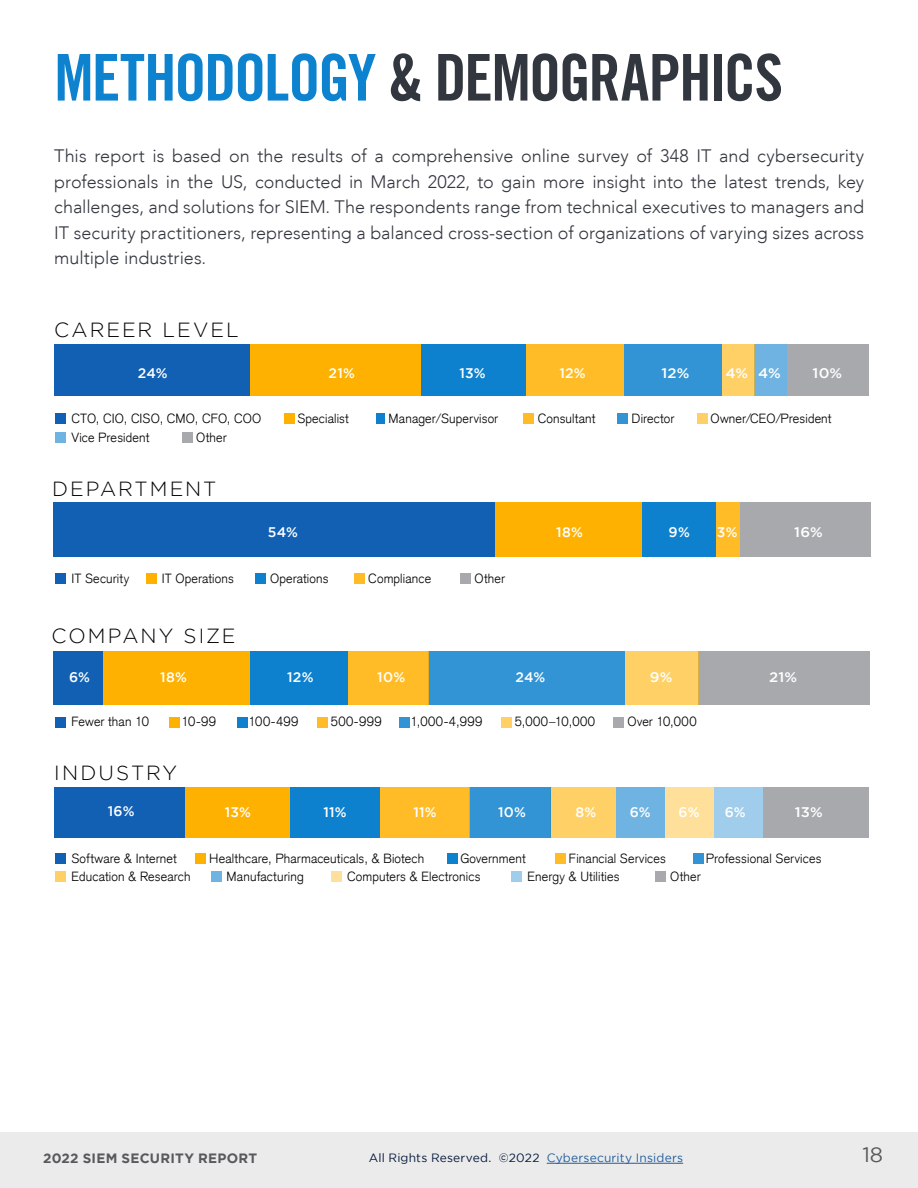
<style>
.page{position:relative;width:918px;height:1188px;background:#fff}
.page>*{position:absolute;margin:0;border:0;box-sizing:border-box;transform-origin:0 0}
.t1{font:64.5px "Trade Gothic LT Std Bd Cn 20";letter-spacing:-.03em;color:#32363e}
.t2{font:21px "Gotham";color:#58595b}
.t3{font:300 20.4px "Gotham";letter-spacing:.095em;color:#000}
.t4{font:300 18px/25.5px "Avenir LT";color:#32363e;text-align:justify}
.t5{font:500 13.95px "Gotham";letter-spacing:.015em;color:#fff}
.t6{font:500 13.95px "Gotham";letter-spacing:.015em;color:#fff;scale:1.07 1}
.t7{font:700 13.5px "Gotham";letter-spacing:.02em;color:#58595b}
.t8{font:300 13.05px "Akzidenz Grotesk CE";letter-spacing:.015em;color:#000}
.t9{font:12px "Gotham";letter-spacing:.015em;color:#071b3d}
.s1{color:#0d82cf}
.s2{color:#215e9e}
</style>
<div class="page">
<div style="left:0;top:1132px;width:918px;height:56px;background:#ebebec"></div>
<hr style="left:547px;top:1163px;width:136px;height:1px;background:#215e9e">
<div style="left:763px;top:788px;width:105px;height:50px;background:#a7a9ac"></div>
<div style="left:714px;top:788px;width:49px;height:50px;background:#9fcdeb"></div>
<div style="left:665px;top:788px;width:49px;height:50px;background:#ffe09a"></div>
<div style="left:616px;top:788px;width:49px;height:50px;background:#6eb3e1"></div>
<div style="left:551px;top:788px;width:65px;height:50px;background:#ffd066"></div>
<div style="left:469px;top:788px;width:82px;height:50px;background:#3294d5"></div>
<div style="left:380px;top:788px;width:89px;height:50px;background:#ffbc27"></div>
<div style="left:290px;top:788px;width:90px;height:50px;background:#0e81ce"></div>
<div style="left:184px;top:788px;width:106px;height:50px;background:#ffb101"></div>
<div style="left:54px;top:788px;width:130px;height:50px;background:#1160b4"></div>
<div style="left:699px;top:651px;width:171px;height:54px;background:#a7a9ac"></div>
<div style="left:625px;top:651px;width:74px;height:54px;background:#ffd066"></div>
<div style="left:429px;top:651px;width:196px;height:54px;background:#3294d5"></div>
<div style="left:347px;top:651px;width:82px;height:54px;background:#ffbc27"></div>
<div style="left:249px;top:651px;width:98px;height:54px;background:#0e81ce"></div>
<div style="left:102px;top:651px;width:147px;height:54px;background:#ffb101"></div>
<div style="left:53px;top:651px;width:49px;height:54px;background:#1160b4"></div>
<div style="left:740px;top:503px;width:131px;height:54px;background:#a7a9ac"></div>
<div style="left:715px;top:503px;width:25px;height:54px;background:#ffbc27"></div>
<div style="left:642px;top:503px;width:73px;height:54px;background:#0e81ce"></div>
<div style="left:495px;top:503px;width:147px;height:54px;background:#ffb101"></div>
<div style="left:53px;top:503px;width:442px;height:54px;background:#1160b4"></div>
<div style="left:787px;top:345px;width:82px;height:51px;background:#a7a9ac"></div>
<div style="left:755px;top:345px;width:32px;height:51px;background:#6eb3e1"></div>
<div style="left:722px;top:345px;width:33px;height:51px;background:#ffd066"></div>
<div style="left:624px;top:345px;width:98px;height:51px;background:#3294d5"></div>
<div style="left:526px;top:345px;width:98px;height:51px;background:#ffbc27"></div>
<div style="left:421px;top:345px;width:105px;height:51px;background:#0e81ce"></div>
<div style="left:249px;top:345px;width:172px;height:51px;background:#ffb101"></div>
<div style="left:54px;top:345px;width:195px;height:51px;background:#1160b4"></div>
<div style="left:56px;top:414px;width:10px;height:10px;background:#1160b4"></div>
<div style="left:284px;top:414px;width:10px;height:10px;background:#ffb101"></div>
<div style="left:376px;top:414px;width:9px;height:10px;background:#0e81ce"></div>
<div style="left:618px;top:414px;width:10px;height:10px;background:#3294d5"></div>
<div style="left:524px;top:414px;width:10px;height:10px;background:#ffbc27"></div>
<div style="left:697px;top:414px;width:10px;height:10px;background:#ffd066"></div>
<div style="left:55px;top:433px;width:11px;height:10px;background:#6eb3e1"></div>
<div style="left:183px;top:433px;width:10px;height:10px;background:#a7a9ac"></div>
<div style="left:56px;top:574px;width:10px;height:10px;background:#1160b4"></div>
<div style="left:146px;top:574px;width:10px;height:10px;background:#ffb101"></div>
<div style="left:255px;top:574px;width:10px;height:10px;background:#0e81ce"></div>
<div style="left:354px;top:574px;width:11px;height:10px;background:#ffbc27"></div>
<div style="left:460px;top:574px;width:10px;height:10px;background:#a7a9ac"></div>
<div style="left:56px;top:854px;width:10px;height:10px;background:#1160b4"></div>
<div style="left:56px;top:872px;width:10px;height:10px;background:#ffd066"></div>
<div style="left:212px;top:872px;width:10px;height:10px;background:#6eb3e1"></div>
<div style="left:332px;top:872px;width:10px;height:10px;background:#ffe09a"></div>
<div style="left:511px;top:872px;width:11px;height:10px;background:#9fcdeb"></div>
<div style="left:655px;top:872px;width:11px;height:10px;background:#a7a9ac"></div>
<div style="left:196px;top:854px;width:10px;height:10px;background:#ffb101"></div>
<div style="left:447px;top:854px;width:10px;height:10px;background:#0e81ce"></div>
<div style="left:555px;top:854px;width:10px;height:10px;background:#ffbc27"></div>
<div style="left:693px;top:854px;width:11px;height:10px;background:#3294d5"></div>
<div style="left:56px;top:717px;width:10px;height:10px;background:#1160b4"></div>
<div style="left:169px;top:717px;width:11px;height:10px;background:#ffb101"></div>
<div style="left:238px;top:717px;width:10px;height:10px;background:#0e81ce"></div>
<div style="left:317px;top:717px;width:11px;height:10px;background:#ffbc27"></div>
<div style="left:399px;top:717px;width:11px;height:10px;background:#3294d5"></div>
<div style="left:501px;top:717px;width:10px;height:10px;background:#ffd066"></div>
<div style="left:613px;top:717px;width:11px;height:10px;background:#a7a9ac"></div>
<h1 class="t1" style="left:54px;top:38px;width:730px"><span class="s1">METHODOLOGY</span> &amp; DEMOGRAPHICS</h1>
<p class="t4" style="left:54px;top:143px;width:811px">This report is based on the results of a comprehensive online survey of 348 IT and cybersecurity professionals in the US, conducted in March 2022, to gain more insight into the latest trends, key challenges, and solutions for SIEM. The respondents range from technical executives to managers and IT security practitioners, representing a balanced cross-section of organizations of varying sizes across multiple industries.</p>
<h3 class="t3" style="left:54px;top:319px;width:186px">CAREER LEVEL</h3>
<p class="t5" style="left:138px;top:365px;width:31px">24%</p>
<p class="t5" style="left:329px;top:365px;width:28px">21%</p>
<p class="t5" style="left:460px;top:365px;width:28px">13%</p>
<p class="t5" style="left:559px;top:365px;width:28px">12%</p>
<p class="t6" style="left:661px;top:365px;width:28px">12%</p>
<p class="t6" style="left:726px;top:365px;width:53px">4% 4%</p>
<p class="t6" style="left:812px;top:365px;width:29px">10%</p>
<p class="t8" style="left:71px;top:410px;width:191px">CTO, CIO, CISO, CMO, CFO, COO</p>
<p class="t8" style="left:297px;top:410px;width:53px">Specialist</p>
<p class="t8" style="left:389px;top:410px;width:111px">Manager/Supervisor</p>
<p class="t8" style="left:538px;top:410px;width:59px">Consultant</p>
<p class="t8" style="left:632px;top:410px;width:44px">Director</p>
<p class="t8" style="left:711px;top:410px;width:122px">Owner/CEO/President</p>
<p class="t8" style="left:71px;top:429px;width:79px">Vice President</p>
<p class="t8" style="left:196px;top:429px;width:32px">Other</p>
<h3 class="t3" style="left:52px;top:477px;width:166px">DEPARTMENT</h3>
<p class="t5" style="left:268px;top:524px;width:32px">54%</p>
<p class="t5" style="left:556px;top:524px;width:28px">18%</p>
<p class="t5" style="left:669px;top:524px;width:23px">9%</p>
<p class="t5" style="left:717px;top:524px;width:22px">3%</p>
<p class="t6" style="left:794px;top:524px;width:28px">16%</p>
<p class="t8" style="left:71px;top:570px;width:59px">IT Security</p>
<p class="t8" style="left:162px;top:570px;width:74px">IT Operations</p>
<p class="t8" style="left:270px;top:570px;width:60px">Operations</p>
<p class="t8" style="left:368px;top:570px;width:64px">Compliance</p>
<p class="t8" style="left:475px;top:570px;width:32px">Other</p>
<h3 class="t3" style="left:52px;top:625px;width:185px">COMPANY SIZE</h3>
<p class="t5" style="left:69px;top:669px;width:22px">6%</p>
<p class="t5" style="left:160px;top:669px;width:28px">18%</p>
<p class="t5" style="left:287px;top:669px;width:28px">12%</p>
<p class="t5" style="left:377px;top:669px;width:29px">10%</p>
<p class="t5" style="left:515px;top:669px;width:31px">24%</p>
<p class="t6" style="left:650px;top:669px;width:23px">9%</p>
<p class="t6" style="left:769px;top:669px;width:28px">21%</p>
<p class="t8" style="left:71px;top:713px;width:79px">Fewer than 10</p>
<p class="t8" style="left:182px;top:713px;width:36px">10-99</p>
<p class="t8" style="left:249px;top:713px;width:51px">100-499</p>
<p class="t8" style="left:331px;top:713px;width:52px">500-999</p>
<p class="t8" style="left:410px;top:713px;width:73px">1,000-4,999</p>
<p class="t8" style="left:515px;top:713px;width:82px">5,000–10,000</p>
<p class="t8" style="left:628px;top:713px;width:70px">Over 10,000</p>
<h3 class="t3" style="left:54px;top:762px;width:124px">INDUSTRY</h3>
<p class="t5" style="left:108px;top:803px;width:28px">16%</p>
<p class="t5" style="left:225px;top:804px;width:28px">13%</p>
<p class="t5" style="left:323px;top:805px;width:25px">11%</p>
<p class="t5" style="left:413px;top:805px;width:25px">11%</p>
<p class="t5" style="left:498px;top:805px;width:29px">10%</p>
<p class="t5" style="left:575px;top:805px;width:22px">8%</p>
<p class="t5" style="left:630px;top:805px;width:22px">6%</p>
<p class="t5" style="left:679px;top:805px;width:22px">6%</p>
<p class="t5" style="left:725px;top:805px;width:22px">6%</p>
<p class="t6" style="left:795px;top:805px;width:28px">13%</p>
<p class="t8" style="left:71px;top:850px;width:107px">Software &amp; Internet</p>
<p class="t8" style="left:209px;top:850px;width:217px">Healthcare, Pharmaceuticals, &amp; Biotech</p>
<p class="t8" style="left:460px;top:850px;width:67px">Government</p>
<p class="t8" style="left:569px;top:850px;width:99px">Financial Services</p>
<p class="t8" style="left:706px;top:850px;width:117px">Professional Services</p>
<p class="t8" style="left:71px;top:869px;width:121px">Education &amp; Research</p>
<p class="t8" style="left:227px;top:869px;width:79px">Manufacturing</p>
<p class="t8" style="left:347px;top:869px;width:135px">Computers &amp; Electronics</p>
<p class="t8" style="left:527px;top:869px;width:94px">Energy &amp; Utilities</p>
<p class="t8" style="left:670px;top:869px;width:32px">Other</p>
<p class="t7" style="left:43px;top:1150px;width:216px">2022 SIEM SECURITY REPORT</p>
<p class="t9" style="left:369px;top:1151px;width:316px">All Rights Reserved. ©2022 <span class="s2">Cybersecurity Insiders</span></p>
<h2 class="t2" style="left:862px;top:1143px;width:22px">18</h2>
</div>
